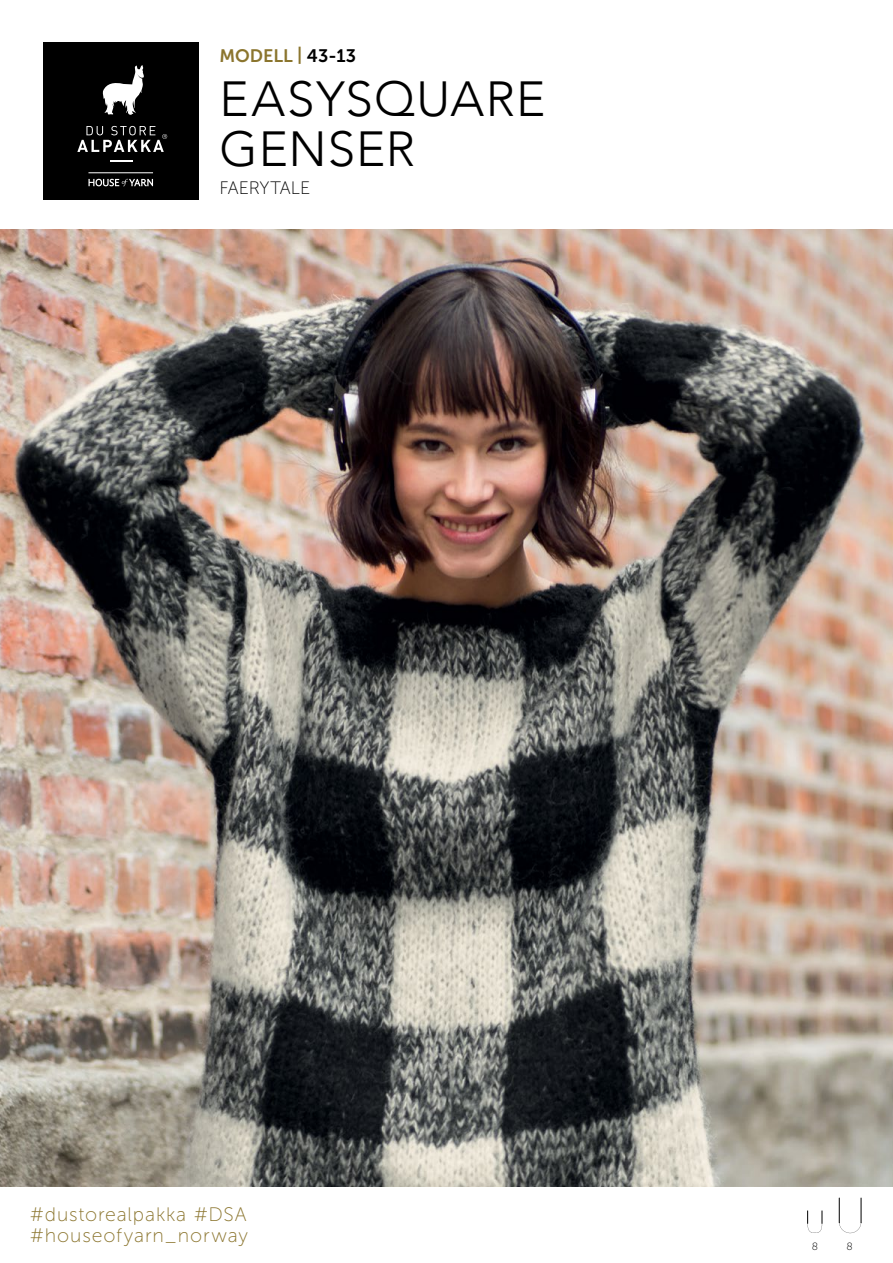
<style>
.page{position:relative;width:893px;height:1263px;background:#fff}
.page>*{position:absolute;margin:0;border:0;box-sizing:border-box;transform-origin:0 0}
.INNHOLD_-_Midtstilt{font:300 49.2px "Avenir";letter-spacing:.02em;color:#000}
.t1{font:19.5px/21px "Museo Sans 100";letter-spacing:.045em;color:#8b752e}
.t2{font:18px "Museo Sans 700";color:#8b752e}
.INNHOLD_-_Midtstilt-2{font:18px "Museo Sans 100";letter-spacing:-.005em;color:#000}
.t3{font:10.5px "Museo Sans 100";color:#000}
.s1{color:#000}
</style>
<div class="page">
<img style="left:0;top:230px;width:893px;height:956px">
<div style="left:43px;top:43px;width:156px;height:157px;background:#000"></div>
<svg style="left:110px;top:161px;width:23px;height:1px"></svg>
<svg style="left:102px;top:65px;width:42px;height:50px"></svg>
<svg style="left:77px;top:126px;width:90px;height:26px"></svg>
<hr style="left:88px;top:173px;width:65px;height:1px;background:#fff">
<svg style="left:88px;top:179px;width:65px;height:7px"></svg>
<svg style="left:839px;top:1197px;width:22px;height:36px"></svg>
<svg style="left:807px;top:1210px;width:15px;height:23px"></svg>
<p class="t2" style="left:219px;top:45px;width:138px">MODELL | <span class="s1">43-13</span></p>
<p class="INNHOLD_-_Midtstilt" style="left:219px;top:70px;width:328px">EASYSQUARE</p>
<p class="INNHOLD_-_Midtstilt" style="left:219px;top:120px;width:197px">GENSER</p>
<p class="INNHOLD_-_Midtstilt-2" style="left:219px;top:178px;width:92px">FAERYTALE</p>
<p class="t1" style="left:30px;top:1203px;width:219px">#dustorealpakka #DSA #houseofyarn_norway</p>
<p class="t3" style="left:812px;top:1240px;width:8px">8</p>
<p class="t3" style="left:847px;top:1240px;width:8px">8</p>
</div>
